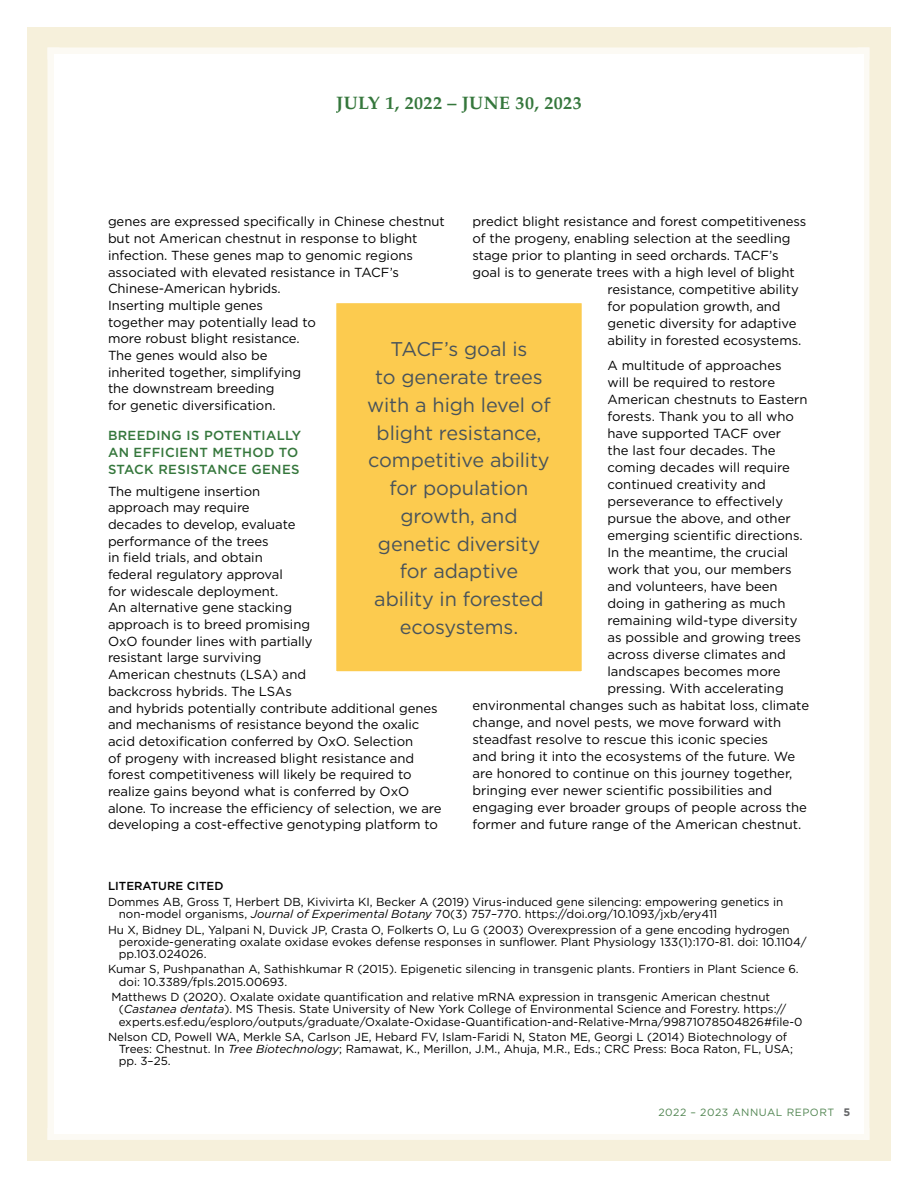
<style>
.page{position:relative;width:918px;height:1188px;background:#fff}
.page>*{position:absolute;margin:0;border:0;box-sizing:border-box;transform-origin:0 0}
.t1{font:19.8px/27.8px "Gotham";letter-spacing:-.005em;color:#48535b;text-align:center}
.t2{font:700 18px "Palatino";letter-spacing:.025em;color:#35773c}
.t3{font:13.2px/16.6px "Gotham";letter-spacing:-.005em;color:#000}
.t4{font:500 13.2px/16.6px "Gotham";letter-spacing:.025em;color:#35773c}
.t5{font:11.7px/12.5px "Gotham";color:#000}
.t6{font:500 11.7px "Gotham";color:#000}
.t7{font:10.5px "Gotham";letter-spacing:.05em;color:#518551}
.s1{font-style:italic}
.s2{font-weight:700;font-size:10.8px;color:#636466}
</style>
<div class="page">
<div style="left:333px;top:300px;width:252px;height:374px;background:#fccb4f;border:3px solid #fff"></div>
<div style="left:27px;top:27px;width:864px;height:1134px;border:27px solid #f6f0db"></div>
<div style="left:54px;top:48px;width:809px;height:12px;background:#fcfaf4"></div>
<div style="left:54px;top:1128px;width:809px;height:12px;background:#fcfaf4"></div>
<div style="left:48px;top:54px;width:12px;height:1080px;background:#fcfaf4"></div>
<div style="left:857px;top:54px;width:12px;height:1080px;background:#fff"></div>
<h2 class="t2" style="left:336px;top:88px;width:247px">JULY 1, 2022 – JUNE 30, 2023</h2>
<p class="t3" style="left:472px;top:213px;width:335px">predict blight resistance and forest competitiveness</p>
<p class="t3" style="left:472px;top:230px;width:319px">of the progeny, enabling selection at the seedling</p>
<p class="t3" style="left:472px;top:247px;width:308px">stage prior to planting in seed orchards. TACF’s</p>
<p class="t3" style="left:472px;top:264px;width:324px">goal is to generate trees with a high level of blight</p>
<p class="t3" style="left:607px;top:281px;width:193px">resistance, competitive ability</p>
<p class="t3" style="left:607px;top:298px;width:175px">for population growth, and</p>
<p class="t3" style="left:607px;top:315px;width:191px">genetic diversity for adaptive</p>
<p class="t3" style="left:607px;top:332px;width:195px">ability in forested ecosystems.</p>
<p class="t3" style="left:607px;top:357px;width:176px">A multitude of approaches</p>
<p class="t3" style="left:607px;top:374px;width:169px">will be required to restore</p>
<p class="t3" style="left:607px;top:391px;width:202px">American chestnuts to Eastern</p>
<p class="t3" style="left:607px;top:408px;width:188px">forests. Thank you to all who</p>
<p class="t3" style="left:607px;top:425px;width:175px">have supported TACF over</p>
<p class="t3" style="left:607px;top:442px;width:170px">the last four decades. The</p>
<p class="t3" style="left:607px;top:459px;width:184px">coming decades will require</p>
<p class="t3" style="left:607px;top:476px;width:160px">continued creativity and</p>
<p class="t3" style="left:607px;top:493px;width:177px">perseverance to effectively</p>
<p class="t3" style="left:607px;top:510px;width:185px">pursue the above, and other</p>
<p class="t3" style="left:607px;top:527px;width:197px">emerging scientific directions.</p>
<p class="t3" style="left:607px;top:544px;width:182px">In the meantime, the crucial</p>
<p class="t3" style="left:607px;top:561px;width:186px">work that you, our members</p>
<p class="t3" style="left:607px;top:578px;width:172px">and volunteers, have been</p>
<p class="t3" style="left:607px;top:595px;width:179px">doing in gathering as much</p>
<p class="t3" style="left:607px;top:612px;width:191px">remaining wild-type diversity</p>
<p class="t3" style="left:607px;top:629px;width:195px">as possible and growing trees</p>
<p class="t3" style="left:607px;top:646px;width:180px">across diverse climates and</p>
<p class="t3" style="left:607px;top:663px;width:175px">landscapes becomes more</p>
<p class="t3" style="left:607px;top:680px;width:178px">pressing. With accelerating</p>
<p class="t3" style="left:472px;top:697px;width:338px">environmental changes such as habitat loss, climate</p>
<p class="t3" style="left:472px;top:714px;width:310px">change, and novel pests, we move forward with</p>
<p class="t3" style="left:472px;top:731px;width:297px">steadfast resolve to rescue this iconic species</p>
<p class="t3" style="left:472px;top:748px;width:324px">and bring it into the ecosystems of the future. We</p>
<p class="t3" style="left:472px;top:765px;width:321px">are honored to continue on this journey together,</p>
<p class="t3" style="left:472px;top:782px;width:301px">bringing ever newer scientific possibilities and</p>
<p class="t3" style="left:472px;top:799px;width:336px">engaging ever broader groups of people across the</p>
<p class="t3" style="left:472px;top:816px;width:331px">former and future range of the American chestnut.</p>
<p class="t3" style="left:108px;top:213px;width:338px">genes are expressed specifically in Chinese chestnut but not American chestnut in response to blight infection. These genes map to genomic regions associated with elevated resistance in TACF’s Chinese-American hybrids.<br>Inserting multiple genes<br>together may potentially lead to<br>more robust blight resistance.<br>The genes would also be<br>inherited together, simplifying<br>the downstream breeding<br>for genetic diversification.</p>
<p class="t4" style="left:108px;top:427px;width:195px">BREEDING IS POTENTIALLY<br>AN EFFICIENT METHOD TO<br>STACK RESISTANCE GENES</p>
<p class="t3" style="left:108px;top:482px;width:335px">The multigene insertion<br>approach may require<br>decades to develop, evaluate<br>performance of the trees<br>in field trials, and obtain<br>federal regulatory approval<br>for widescale deployment.<br>An alternative gene stacking<br>approach is to breed promising<br>OxO founder lines with partially<br>resistant large surviving<br>American chestnuts (LSA) and<br>backcross hybrids. The LSAs<br>and hybrids potentially contribute additional genes and mechanisms of resistance beyond the oxalic acid detoxification conferred by OxO. Selection<br>of progeny with increased blight resistance and forest competitiveness will likely be required to realize gains beyond what is conferred by OxO alone. To increase the efficiency of selection, we are developing a cost-effective genotyping platform to</p>
<h1 class="t1" style="left:367px;top:335px;width:185px">TACF’s goal is<br>to generate trees with a high level of blight resistance, competitive ability for population growth, and genetic diversity for adaptive<br>ability in forested ecosystems.</h1>
<p class="t6" style="left:108px;top:878px;width:117px">LITERATURE CITED</p>
<p class="t5" style="left:119px;top:895px;width:666px;text-indent:-11px">Dommes AB, Gross T, Herbert DB, Kivivirta KI, Becker A (2019) Virus-induced gene silencing: empowering genetics in non-model organisms, <span class="s1">Journal of Experimental Botany</span> 70(3) 757–770. https://doi.org/10.1093/jxb/ery411</p>
<p class="t5" style="left:119px;top:923px;width:689px;text-indent:-11px">Hu X, Bidney DL, Yalpani N, Duvick JP, Crasta O, Folkerts O, Lu G (2003) Overexpression of a gene encoding hydrogen peroxide-generating oxalate oxidase evokes defense responses in sunflower. Plant Physiology 133(1):170-81. doi: 10.1104/ pp.103.024026.</p>
<p class="t5" style="left:119px;top:963px;width:681px;text-indent:-11px">Kumar S, Pushpanathan A, Sathishkumar R (2015). Epigenetic silencing in transgenic plants. Frontiers in Plant Science 6. doi: 10.3389/fpls.2015.00693.</p>
<p class="t5" style="left:119px;top:990px;width:685px;text-indent:-7px">Matthews D (2020). Oxalate oxidate quantification and relative mRNA expression in transgenic American chestnut (<span class="s1">Castanea dentata</span>). MS Thesis. State University of New York College of Environmental Science and Forestry. https:// experts.esf.edu/esploro/outputs/graduate/Oxalate-Oxidase-Quantification-and-Relative-Mrna/99871078504826#file-0</p>
<p class="t5" style="left:119px;top:1030px;width:676px;text-indent:-11px">Nelson CD, Powell WA, Merkle SA, Carlson JE, Hebard FV, Islam-Faridi N, Staton ME, Georgi L (2014) Biotechnology of<br>Trees: Chestnut. In <span class="s1">Tree Biotechnology</span>; Ramawat, K., Merillon, J.M., Ahuja, M.R., Eds.; CRC Press: Boca Raton, FL, USA; pp. 3–25.</p>
<p class="t7" style="left:658px;top:1105px;width:193px">2022 – 2023 ANNUAL REPORT <span class="s2">5</span></p>
</div>
